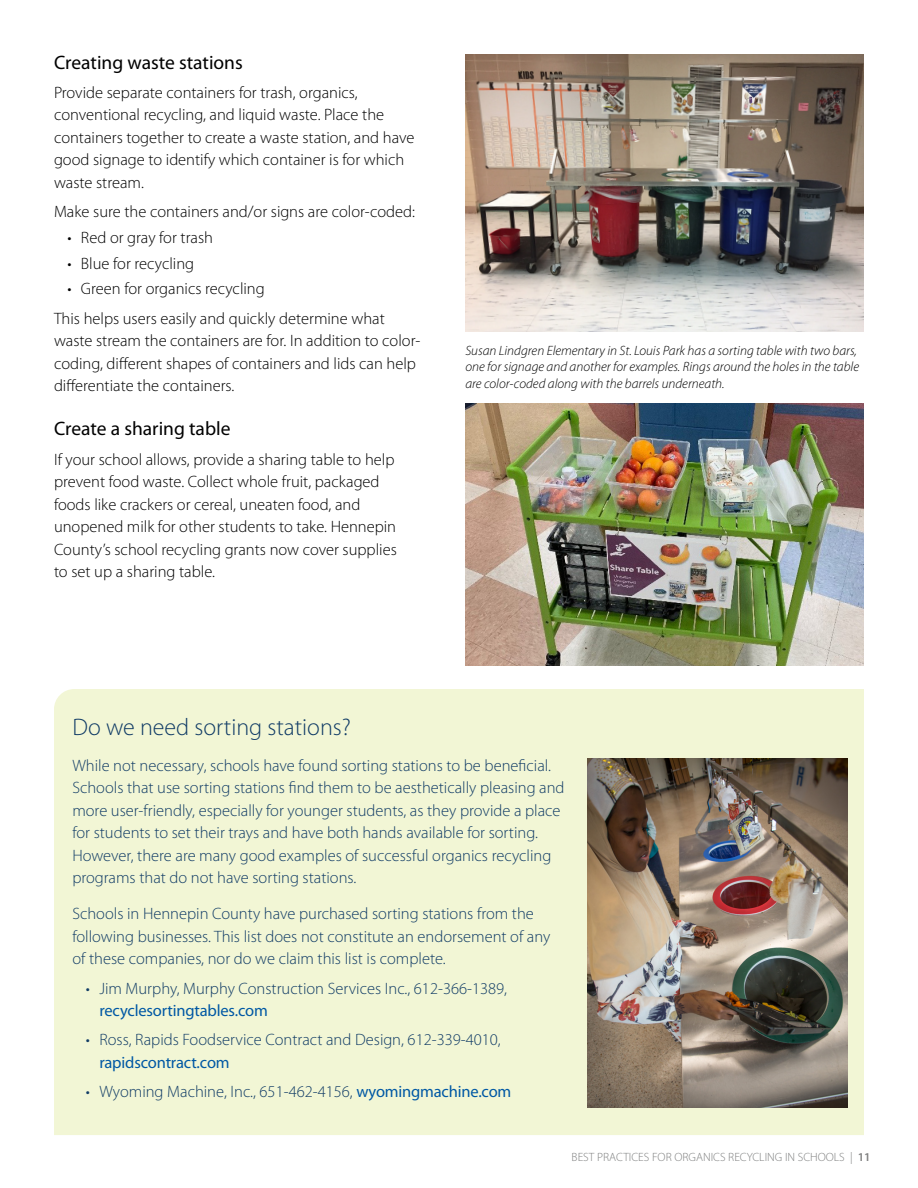
<style>
.page{position:relative;width:918px;height:1188px;background:#fff}
.page>*{position:absolute;margin:0;border:0;box-sizing:border-box;transform-origin:0 0}
.t1{font:300 24px "Myriad Pro";color:#113c66}
.t2{font:19.5px "Myriad Pro";color:#000}
.t3{font:300 16.5px/22.5px "Myriad Pro";color:#000}
.t4{font:300 16.5px/22.5px "Myriad Pro";color:#113c66}
.t5{font:16.5px "Myriad Pro";letter-spacing:-.01em;color:#0058a4}
.t6{font:italic 300 13.5px/16.2px "Myriad Pro";color:#000}
.t7{font:300 12px "Myriad Pro";color:#7f8080}
.s1{font-weight:400;color:#0058a4}
.s2{font-weight:600}
</style>
<div class="page">
<img style="left:465px;top:54px;width:399px;height:278px">
<img style="left:465px;top:403px;width:399px;height:263px">
<div style="left:54px;top:689px;width:810px;height:446px;background:#f2f6d5"></div>
<img style="left:588px;top:759px;width:259px;height:349px">
<p class="t2" style="left:54px;top:51px;width:190px">Creating waste stations</p>
<p class="t3" style="left:54px;top:81px;width:362px">Provide separate containers for trash, organics, conventional recycling, and liquid waste. Place the containers together to create a waste station, and have good signage to identify which container is for which waste stream.</p>
<p class="t3" style="left:54px;top:201px;width:363px">Make sure the containers and/or signs are color-coded:</p>
<p class="t3" style="left:67px;top:226px;width:147px">• Red or gray for trash</p>
<p class="t3" style="left:67px;top:252px;width:128px">• Blue for recycling</p>
<p class="t3" style="left:54px;top:275px;width:332px;line-height:29.2px;text-indent:13px">• Green for organics recycling<br>This helps users easily and quickly determine what</p>
<p class="t3" style="left:54px;top:330px;width:368px">waste stream the containers are for. In addition to color&shy;coding, different shapes of containers and lids can help differentiate the containers.</p>
<p class="t2" style="left:54px;top:418px;width:178px">Create a sharing table</p>
<p class="t3" style="left:54px;top:448px;width:344px">If your school allows, provide a sharing table to help prevent food waste. Collect whole fruit, packaged foods like crackers or cereal, uneaten food, and unopened milk for other students to take. Hennepin County’s school recycling grants now cover supplies to set up a sharing table.</p>
<p class="t6" style="left:465px;top:343px;width:395px">Susan Lindgren Elementary in St. Louis Park has a sorting table with two bars, one for signage and another for examples. Rings around the holes in the table are color-coded along with the barrels underneath.</p>
<h1 class="t1" style="left:72px;top:714px;width:280px">Do we need sorting stations?</h1>
<p class="t4" style="left:72px;top:754px;width:494px">While not necessary, schools have found sorting stations to be beneficial.<br>Schools that use sorting stations find them to be aesthetically pleasing and more user-friendly, especially for younger students, as they provide a place for students to set their trays and have both hands available for sorting.<br>However, there are many good examples of successful organics recycling programs that do not have sorting stations.</p>
<p class="t4" style="left:72px;top:903px;width:480px">Schools in Hennepin County have purchased sorting stations from the following businesses. This list does not constitute an endorsement of any of these companies, nor do we claim this list is complete.</p>
<p class="t4" style="left:86px;top:977px;width:423px">• Jim Murphy, Murphy Construction Services Inc., 612-366-1389,</p>
<p class="t5" style="left:99px;top:1002px;width:170px">recyclesortingtables.com</p>
<p class="t4" style="left:86px;top:1029px;width:416px">• Ross, Rapids Foodservice Contract and Design, 612-339-4010,</p>
<p class="t5" style="left:99px;top:1053px;width:132px">rapidscontract.com</p>
<p class="t4" style="left:86px;top:1081px;width:427px">• Wyoming Machine, Inc., 651-462-4156, <span class="s1">wyomingmachine.com</span></p>
<p class="t7" style="left:572px;top:1150px;width:301px">BEST PRACTICES FOR ORGANICS RECYCLING IN SCHOOLS | <span class="s2">11</span></p>
</div>
